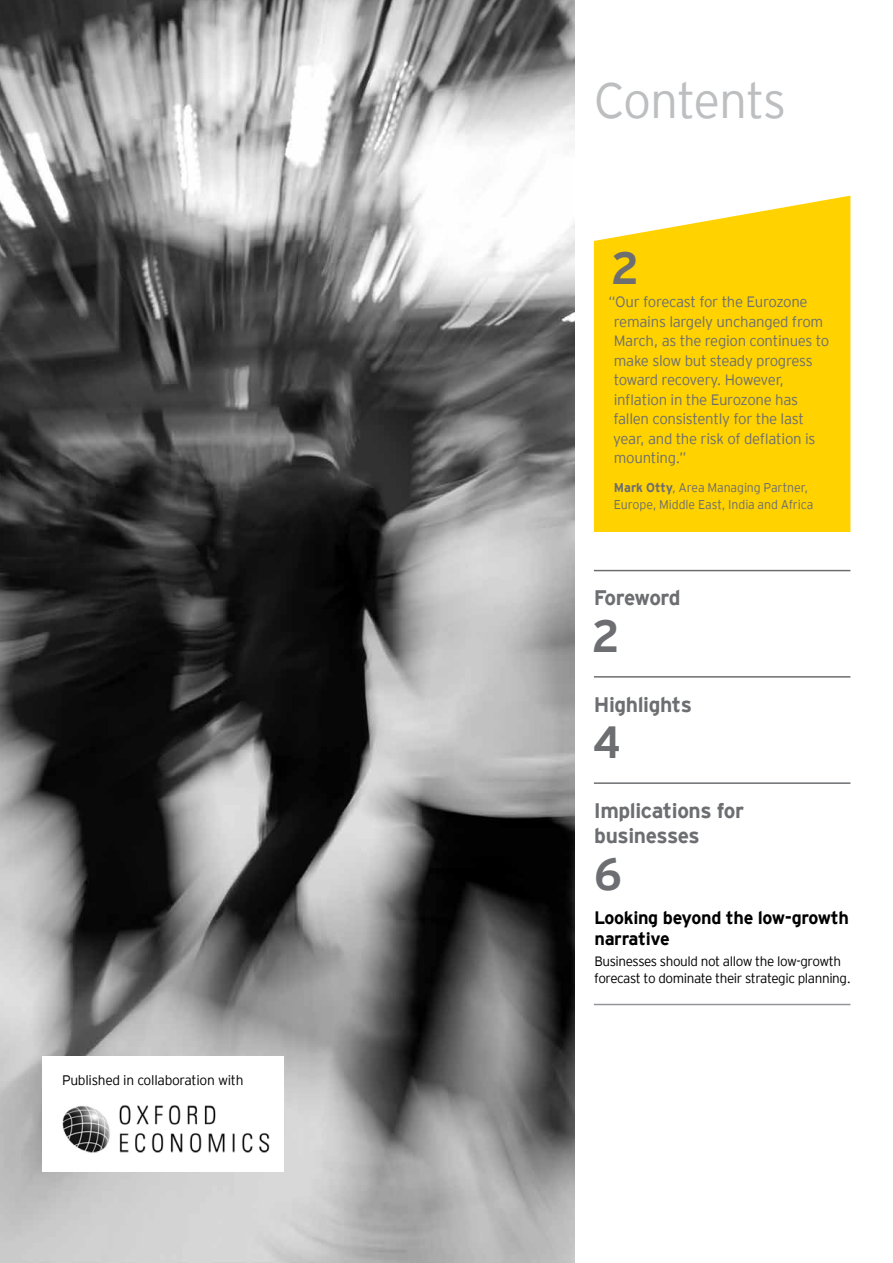
<style>
.page{position:relative;width:893px;height:1263px;background:#fff}
.page>*{position:absolute;margin:0;border:0;box-sizing:border-box;transform-origin:0 0}
.t1{font:300 49.5px "EY Interstate";letter-spacing:-.025em;color:#bcbec0}
.t2{font:700 45px "EY Interstate";color:#6d6e71}
.t3{font:700 21px/25.5px "EY Interstate";letter-spacing:-.02em;color:#6d6e71}
.t4{font:700 18px/21px "EY Interstate";letter-spacing:-.02em;color:#000}
.t5{font:300 15px/19.5px "EY Interstate";letter-spacing:-.02em;color:#6d6e71}
.t6{font:300 13.8px "EY Interstate";letter-spacing:-.02em;color:#000}
.t7{font:300 13.5px/16.5px "EY Interstate";letter-spacing:-.03em;color:#000}
.t8{font:300 12.75px/16.5px "EY Interstate";letter-spacing:-.01em;color:#6d6e71}
.s1{font-weight:700}
</style>
<div class="page">
<hr style="left:594px;top:570px;width:256px;height:1px;background:#6d6e71">
<hr style="left:594px;top:676px;width:256px;height:2px;background:#6d6e71">
<hr style="left:594px;top:782px;width:256px;height:2px;background:#6d6e71">
<img style="left:0;top:0;width:575px;height:1263px">
<div style="left:43px;top:1056px;width:241px;height:115px;background:#fff"></div>
<img style="left:62px;top:1105px;width:208px;height:48px">
<div style="left:594px;top:196px;width:256px;height:336px;background:#ffd200"></div>
<hr style="left:594px;top:1004px;width:256px;height:1px;background:#939598">
<p class="t6" style="left:62px;top:1071px;width:183px">Published in collaboration with</p>
<h1 class="t1" style="left:594px;top:65px;width:194px">Contents</h1>
<h2 class="t2" style="left:611px;top:236px;width:29px">2</h2>
<p class="t5" style="left:613px;top:291px;width:218px;text-indent:-5px">“Our forecast for the Eurozone remains largely unchanged from<br>March, as the region continues to make slow but steady progress toward recovery. However, inflation in the Eurozone has fallen consistently for the last year, and the risk of deflation is mounting.”</p>
<p class="t8" style="left:614px;top:479px;width:201px"><span class="s1">Mark Otty</span>, Area Managing Partner,<br>Europe, Middle East, India and Africa</p>
<h3 class="t3" style="left:594px;top:584px;width:88px">Foreword</h3>
<h2 class="t2" style="left:592px;top:604px;width:29px">2</h2>
<h3 class="t3" style="left:594px;top:690px;width:100px">Highlights</h3>
<h2 class="t2" style="left:593px;top:710px;width:29px">4</h2>
<h3 class="t3" style="left:594px;top:796px;width:152px">Implications for businesses</h3>
<h2 class="t2" style="left:594px;top:842px;width:29px">6</h2>
<p class="t4" style="left:594px;top:906px;width:256px">Looking beyond the low-growth narrative</p>
<p class="t7" style="left:594px;top:952px;width:258px">Businesses should not allow the low-growth forecast to dominate their strategic planning.</p>
</div>
